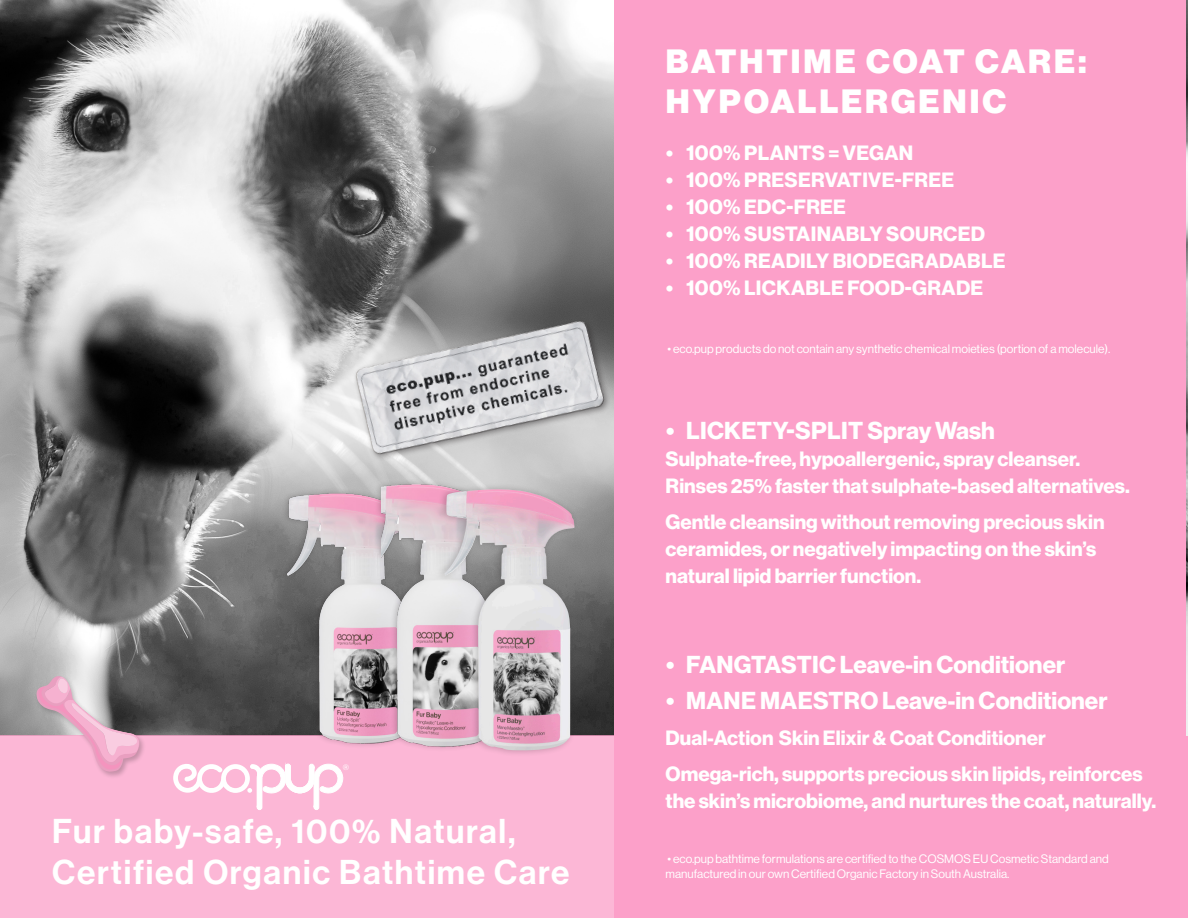
<style>
.page{position:relative;width:1188px;height:918px;background:#fff}
.page>*{position:absolute;margin:0;border:0;box-sizing:border-box;transform-origin:0 0}
.t1{font:33.75px "N Haas Grotesk DS Pro 65 Md";letter-spacing:.05em;color:#fff}
.t2{font:33px "N Haas Grotesk DS Pro 95 Blk";letter-spacing:.09em;color:#fff}
.t3{font:24px "N Haas Grotesk DS Pro 75 Bd";color:#fff}
.t4{font:20.25px/27px "N Haas Grotesk DS Pro 75 Bd";color:#fff}
.t5{font:12px/15px "N Haas Grotesk DS Pro 55 Rg";color:#fff}
.t6{font:7.8px "N Haas Grotesk DS Pro 55 Rg";color:#fff}
</style>
<div class="page">
<img style="left:0;top:0;width:615px;height:736px">
<div style="left:0;top:735px;width:614px;height:183px;background:#fcb7d6"></div>
<img style="left:340px;top:284px;width:275px;height:200px">
<svg style="left:173px;top:763px;width:170px;height:47px"></svg>
<div style="left:35px;top:675px;width:112px;height:104px;background:#231f20;opacity:.25"></div>
<svg style="left:36px;top:676px;width:104px;height:96px"></svg>
<div style="left:615px;top:0;width:573px;height:918px;background:#fca0c9"></div>
<img style="left:277px;top:463px;width:105px;height:305px">
<div style="left:374px;top:479px;width:124px;height:273px;background:#231f20;opacity:.25"></div>
<img style="left:382px;top:452px;width:147px;height:300px">
<div style="left:437px;top:483px;width:142px;height:274px;background:#231f20;opacity:.25"></div>
<img style="left:444px;top:489px;width:131px;height:262px">
<img style="left:1187px;top:0;width:1px;height:735px">
<p class="t6" style="left:343px;top:763px;width:8px">®</p>
<p class="t1" style="left:52px;top:812px;width:465px">Fur baby-safe, 100% Natural,</p>
<p class="t1" style="left:52px;top:852px;width:519px">Certified Organic Bathtime Care</p>
<p class="t2" style="left:666px;top:42px;width:422px">BATHTIME COAT CARE:</p>
<p class="t2" style="left:666px;top:82px;width:342px">HYPOALLERGENIC</p>
<p class="t4" style="left:666px;top:140px;width:249px">• 100% PLANTS = VEGAN</p>
<p class="t4" style="left:666px;top:167px;width:290px">• 100% PRESERVATIVE-FREE</p>
<p class="t4" style="left:666px;top:194px;width:182px">• 100% EDC-FREE</p>
<p class="t4" style="left:666px;top:221px;width:321px">• 100% SUSTAINABLY SOURCED</p>
<p class="t4" style="left:666px;top:248px;width:341px">• 100% READILY BIODEGRADABLE</p>
<p class="t4" style="left:666px;top:275px;width:319px">• 100% LICKABLE FOOD-GRADE</p>
<p class="t5" style="left:668px;top:342px;width:444px">• eco.pup products do not contain any synthetic chemical moieties (portion of a molecule).</p>
<p class="t3" style="left:666px;top:416px;width:331px">• LICKETY-SPLIT Spray Wash</p>
<p class="t4" style="left:666px;top:445px;width:416px">Sulphate-free, hypoallergenic, spray cleanser.</p>
<p class="t4" style="left:666px;top:472px;width:466px">Rinses 25% faster that sulphate-based alternatives.</p>
<p class="t4" style="left:666px;top:508px;width:440px">Gentle cleansing without removing precious skin ceramides, or negatively impacting on the skin’s natural lipid barrier function.</p>
<p class="t3" style="left:666px;top:650px;width:401px">• FANGTASTIC Leave-in Conditioner</p>
<p class="t3" style="left:666px;top:686px;width:443px">• MANE MAESTRO Leave-in Conditioner</p>
<p class="t4" style="left:666px;top:724px;width:382px">Dual-Action Skin Elixir &amp; Coat Conditioner</p>
<p class="t4" style="left:666px;top:760px;width:492px">Omega-rich, supports precious skin lipids, reinforces the skin’s microbiome, and nurtures the coat, naturally.</p>
<p class="t5" style="left:666px;top:852px;width:445px">• eco.pup bathtime formulations are certified to the COSMOS EU Cosmetic Standard and manufactured in our own Certified Organic Factory in South Australia.</p>
</div>
